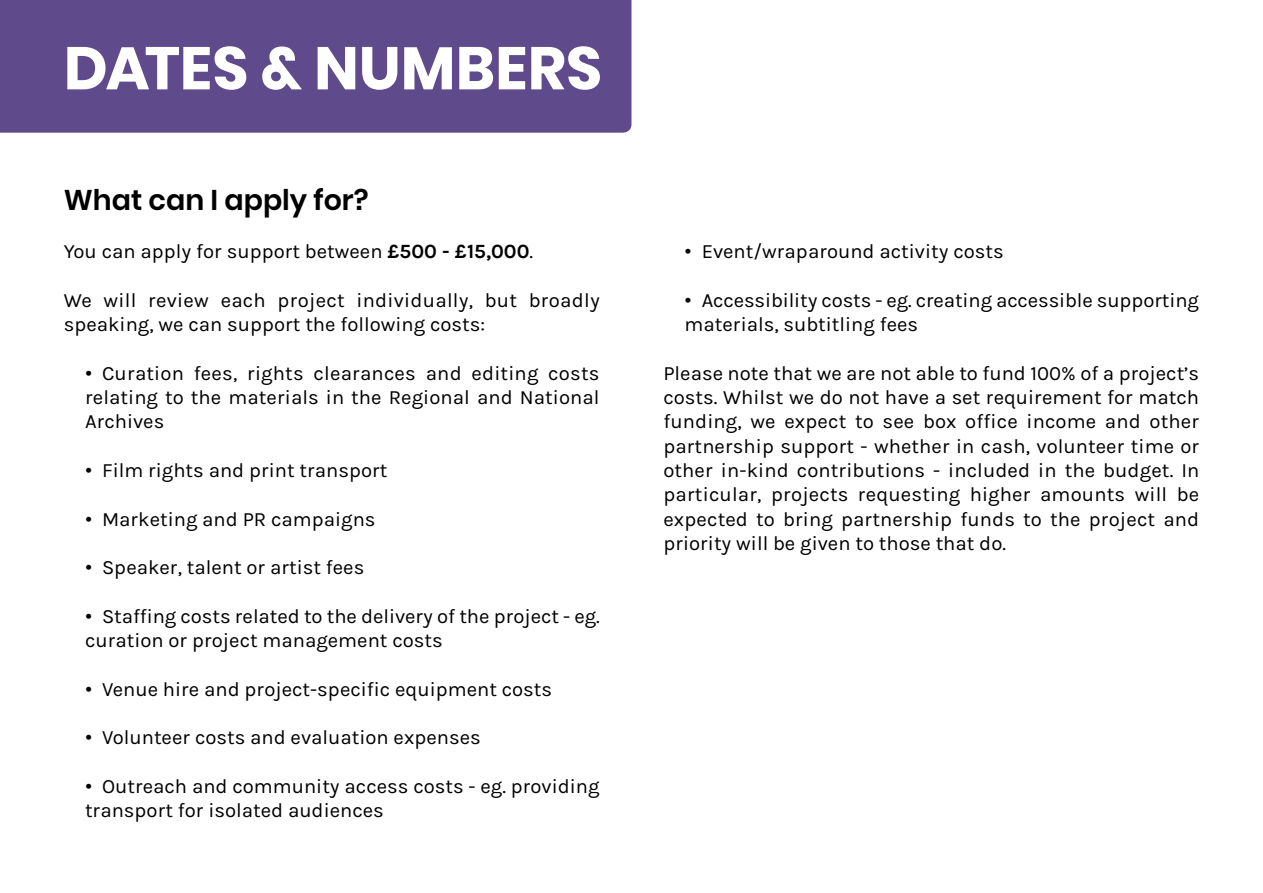
<style>
.page{position:relative;width:1263px;height:893px;background:#fff}
.page>*{position:absolute;margin:0;border:0;box-sizing:border-box;transform-origin:0 0}
.Paragraph_Style_7{font:700 60px "Poppins";color:#fff}
.Paragraph_Style_9{font:600 28.5px "Poppins";color:#000}
.Body_Text{font:20.25px/24.3px "Karla";color:#000}
.s1{font-weight:700}
.s2{font-family:"Poppins"}
</style>
<div class="page">
<div style="left:0;top:0;width:631px;height:133px;background:#5f4b8b"></div>
<p class="Paragraph_Style_7" style="left:64px;top:34px;width:540px">DATES &amp; NUMBERS</p>
<p class="Paragraph_Style_9" style="left:64px;top:183px;width:306px">What can I apply for?</p>
<p class="Body_Text" style="left:64px;top:240px;width:471px">You can apply for support between <span class="s1">£500 - £15,000</span>.</p>
<p class="Body_Text" style="left:64px;top:288px;width:537px">We will review each project individually, but broadly speaking, we can support the following costs:</p>
<p class="Body_Text" style="left:85px;top:361px;width:516px;text-align:justify"><span class="s2">•</span> Curation fees, rights clearances and editing costs relating to the materials in the Regional and National Archives</p>
<p class="Body_Text" style="left:85px;top:458px;width:304px"><span class="s2">•</span> Film rights and print transport</p>
<p class="Body_Text" style="left:85px;top:507px;width:292px"><span class="s2">•</span> Marketing and PR campaigns</p>
<p class="Body_Text" style="left:85px;top:556px;width:281px"><span class="s2">•</span> Speaker, talent or artist fees</p>
<p class="Body_Text" style="left:85px;top:604px;width:516px"><span class="s2">•</span> Staffing costs related to the delivery of the project - eg. curation or project management costs</p>
<p class="Body_Text" style="left:85px;top:677px;width:469px"><span class="s2">•</span> Venue hire and project-specific equipment costs</p>
<p class="Body_Text" style="left:85px;top:726px;width:397px"><span class="s2">•</span> Volunteer costs and evaluation expenses</p>
<p class="Body_Text" style="left:85px;top:774px;width:516px"><span class="s2">•</span> Outreach and community access costs - eg. providing transport for isolated audiences</p>
<p class="Body_Text" style="left:685px;top:240px;width:321px"><span class="s2">•</span> Event/wraparound activity costs</p>
<p class="Body_Text" style="left:685px;top:288px;width:516px"><span class="s2">•</span> Accessibility costs - eg. creating accessible supporting materials, subtitling fees</p>
<p class="Body_Text" style="left:663px;top:361px;width:537px;text-align:justify">Please note that we are not able to fund 100% of a project’s costs. Whilst we do not have a set requirement for match funding, we expect to see box office income and other partnership support - whether in cash, volunteer time or other in-kind contributions - included in the budget. In particular, projects requesting higher amounts will be expected to bring partnership funds to the project and priority will be given to those that do.</p>
</div>
